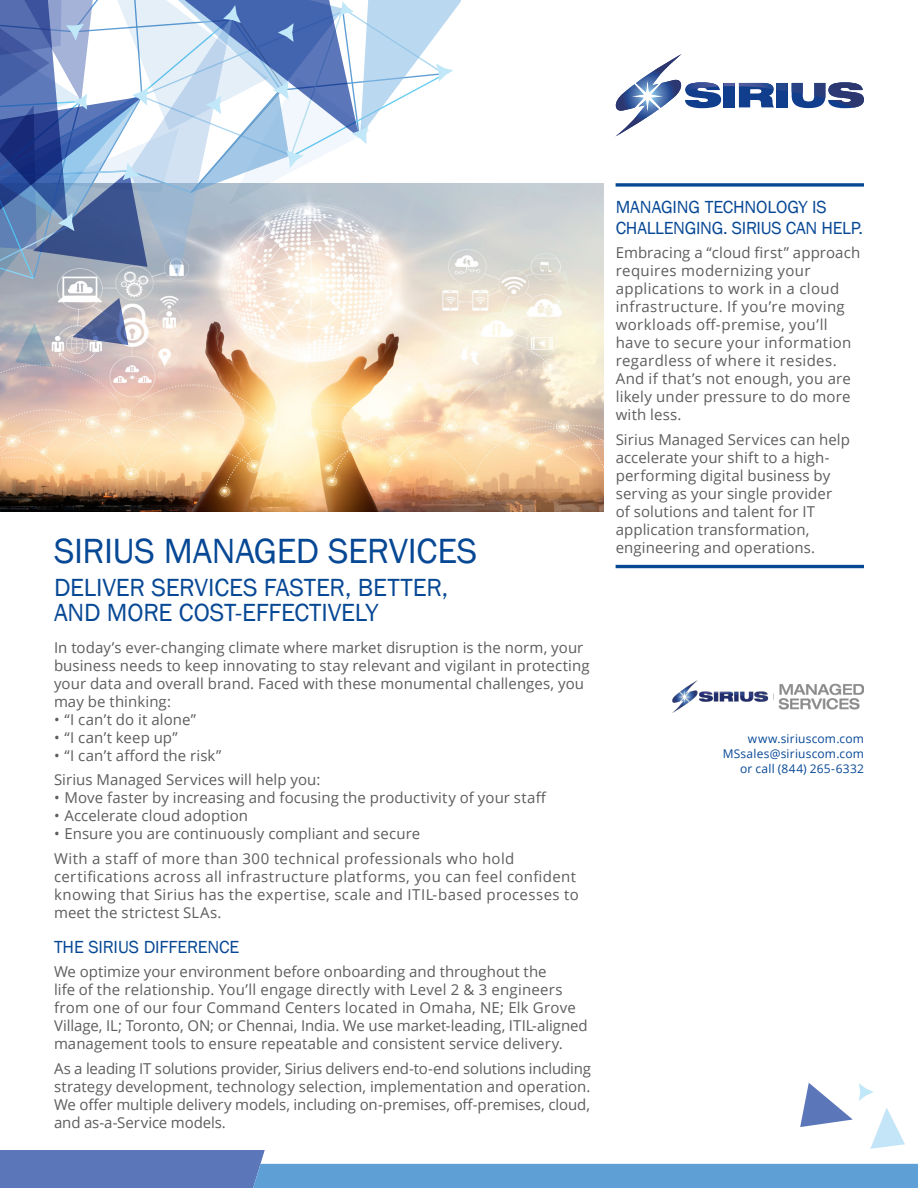
<style>
.page{position:relative;width:918px;height:1188px;background:#fff}
.page>*{position:absolute;margin:0;border:0;box-sizing:border-box;transform-origin:0 0}
.Collateral_headline{font:36px "Franklin Gothic";letter-spacing:-.01em;color:#074895}
.Collateral_subhead{font:25.5px/25.5px "Franklin Gothic";letter-spacing:-.005em;color:#074895}
.Body_subhead{font:18px/21px "Franklin Gothic";letter-spacing:-.01em;color:#074895}
.Body_copy{font:15px/18px "Open Sans";letter-spacing:.01em;color:#5d5d5d}
.URL_and_phone{font:12px "Open Sans";letter-spacing:.015em;color:#074895}
</style>
<div class="page">
<svg style="left:0;top:1083px;width:918px;height:105px"></svg>
<img style="left:673px;top:681px;width:191px;height:32px">
<img style="left:0;top:184px;width:604px;height:327px">
<hr style="left:616px;top:565px;width:248px;height:3px;background:#074895">
<svg style="left:616px;top:183px;width:248px;height:4px"></svg>
<svg style="left:72px;top:298px;width:56px;height:47px"></svg>
<svg style="left:15px;top:323px;width:37px;height:44px"></svg>
<svg style="left:0;top:0;width:461px;height:279px"></svg>
<svg style="left:615px;top:54px;width:249px;height:82px"></svg>
<p class="Body_subhead" style="left:616px;top:197px;width:249px">MANAGING TECHNOLOGY IS<br>CHALLENGING. SIRIUS CAN HELP.</p>
<p class="Body_copy" style="left:616px;top:244px;width:246px">Embracing a “cloud first” approach requires modernizing your applications to work in a cloud infrastructure. If you’re moving workloads off-premise, you’ll have to secure your information regardless of where it resides.<br>And if that’s not enough, you are likely under pressure to do more with less.</p>
<p class="Body_copy" style="left:616px;top:430px;width:236px">Sirius Managed Services can help accelerate your shift to a high&shy;performing digital business by serving as your single provider of solutions and talent for IT application transformation,</p>
<p class="Collateral_headline" style="left:54px;top:529px;width:425px">SIRIUS MANAGED SERVICES</p>
<p class="Body_copy" style="left:616px;top:538px;width:201px">engineering and operations.</p>
<p class="Collateral_subhead" style="left:54px;top:575px;width:396px">DELIVER SERVICES FASTER, BETTER,<br>AND MORE COST-EFFECTIVELY</p>
<p class="Body_copy" style="left:54px;top:638px;width:537px">In today’s ever-changing climate where market disruption is the norm, your business needs to keep innovating to stay relevant and vigilant in protecting your data and overall brand. Faced with these monumental challenges, you may be thinking:</p>
<p class="Body_copy" style="left:54px;top:710px;width:144px">• “I can’t do it alone”</p>
<p class="Body_copy" style="left:54px;top:728px;width:125px">• “I can’t keep up”</p>
<p class="Body_copy" style="left:54px;top:746px;width:169px">• “I can’t afford the risk”</p>
<p class="Body_copy" style="left:54px;top:771px;width:268px">Sirius Managed Services will help you:</p>
<p class="Body_copy" style="left:54px;top:789px;width:494px">• Move faster by increasing and focusing the productivity of your staff</p>
<p class="Body_copy" style="left:54px;top:807px;width:196px">• Accelerate cloud adoption</p>
<p class="Body_copy" style="left:54px;top:825px;width:368px">• Ensure you are continuously compliant and secure</p>
<p class="Body_copy" style="left:54px;top:849px;width:526px">With a staff of more than 300 technical professionals who hold certifications across all infrastructure platforms, you can feel confident knowing that Sirius has the expertise, scale and ITIL-based processes to meet the strictest SLAs.</p>
<p class="Body_subhead" style="left:54px;top:936px;width:187px">THE SIRIUS DIFFERENCE</p>
<p class="Body_copy" style="left:54px;top:963px;width:535px">We optimize your environment before onboarding and throughout the<br>life of the relationship. You’ll engage directly with Level 2 &amp; 3 engineers from one of our four Command Centers located in Omaha, NE; Elk Grove Village, IL; Toronto, ON; or Chennai, India. We use market-leading, ITIL-aligned management tools to ensure repeatable and consistent service delivery.</p>
<p class="Body_copy" style="left:54px;top:1059px;width:538px;text-align:justify">As a leading IT solutions provider, Sirius delivers end-to-end solutions including strategy development, technology selection, implementation and operation.<br>We offer multiple delivery models, including on-premises, off-premises, cloud, and as-a-Service models.</p>
<p class="URL_and_phone" style="left:748px;top:730px;width:118px">www.siriuscom.com</p>
<p class="URL_and_phone" style="left:723px;top:745px;width:143px">MSsales@siriuscom.com</p>
<p class="URL_and_phone" style="left:740px;top:760px;width:125px">or call (844) 265-6332</p>
</div>
